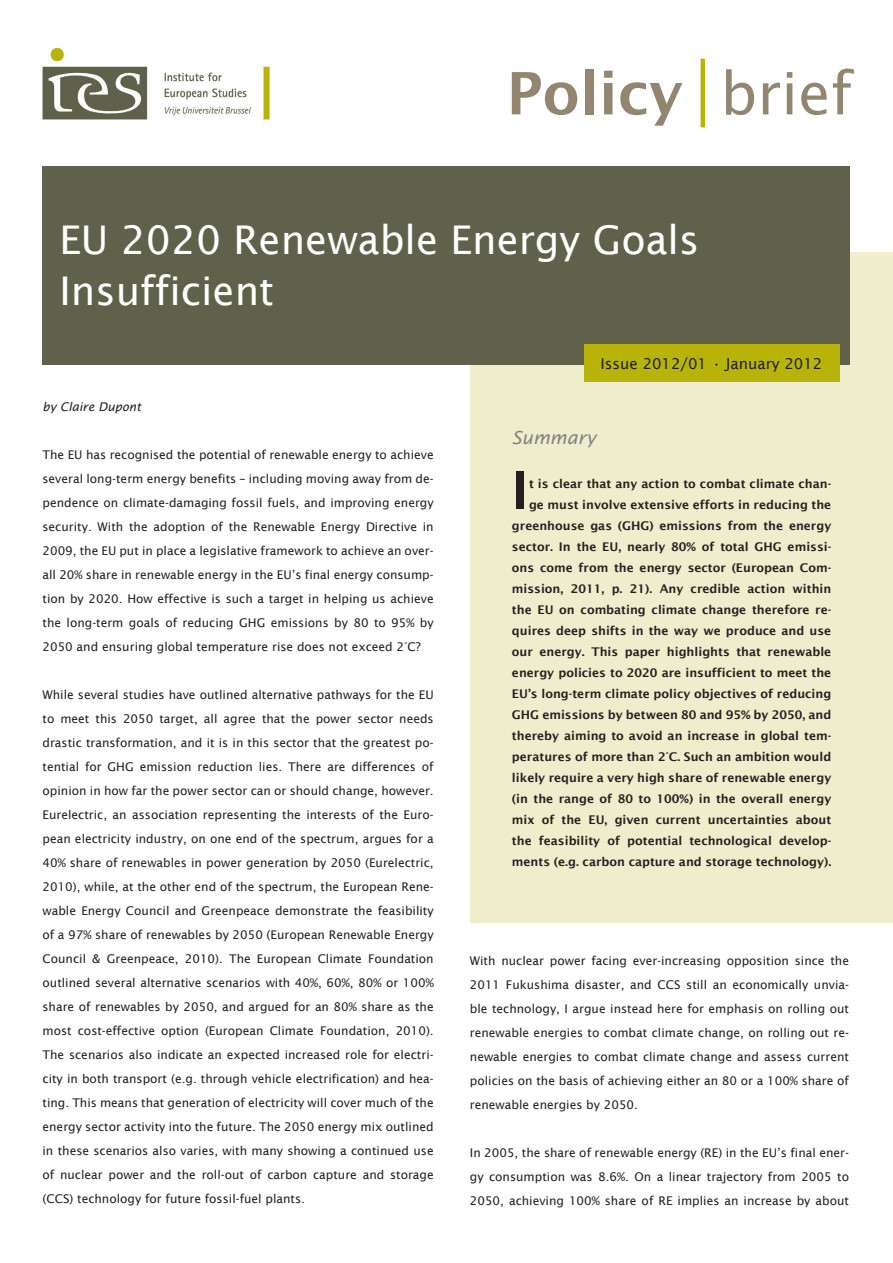
<style>
.page{position:relative;width:893px;height:1263px;background:#fff}
.page>*{position:absolute;margin:0;border:0;box-sizing:border-box;transform-origin:0 0}
.t1{font:600 58.5px "Lucida Sans";color:#938671}
.t2{font:600 51.3px "Lucida Sans";color:#231f20}
.t3{font:39.6px "Lucida Sans";color:#fff}
.t4{font:italic 18px "Lucida Sans";color:#808285}
.t5{font:15px "Lucida Sans";color:#231f20}
.t6{font:12px/24px "Lucida Sans";color:#231f20;text-align:justify}
.t7{font:600 12px/21px "Lucida Sans";color:#231f20;text-align:right}
.t8{font:italic 12px "Lucida Sans";color:#231f20}
.s1{font-weight:400}
</style>
<div class="page">
<div style="left:471px;top:252px;width:422px;height:671px;background:#efedcc"></div>
<img style="left:42px;top:47px;width:228px;height:73px">
<hr style="left:701px;top:59px;width:4px;height:68px;background:#b8b309">
<div style="left:43px;top:166px;width:807px;height:198px;background:#60614b"></div>
<div style="left:584px;top:344px;width:255px;height:38px;background:#b8b309"></div>
<p class="t1" style="left:506px;top:60px;width:347px">Policy <span class="s1">brief</span></p>
<p class="t3" style="left:60px;top:217px;width:641px">EU 2020 Renewable Energy Goals</p>
<p class="t3" style="left:60px;top:268px;width:216px">Insufficient</p>
<p class="t8" style="left:43px;top:400px;width:100px">by Claire Dupont</p>
<p class="t6" style="left:43px;top:443px;width:393px">The EU has recognised the potential of renewable energy to achieve several long-term energy benefits – including moving away from de&shy;pendence on climate-damaging fossil fuels, and improving energy security. With the adoption of the Renewable Energy Directive in 2009, the EU put in place a legislative framework to achieve an over&shy;all 20% share in renewable energy in the EU’s final energy consump&shy;tion by 2020. How effective is such a target in helping us achieve the long-term goals of reducing GHG emissions by 80 to 95% by 2050 and ensuring global temperature rise does not exceed 2°C?</p>
<p class="t6" style="left:43px;top:683px;width:393px">While several studies have outlined alternative pathways for the EU to meet this 2050 target, all agree that the power sector needs drastic transformation, and it is in this sector that the greatest po&shy;tential for GHG emission reduction lies. There are differences of opinion in how far the power sector can or should change, however.<br>Eurelectric, an association representing the interests of the Euro&shy;pean electricity industry, on one end of the spectrum, argues for a 40% share of renewables in power generation by 2050 (Eurelectric, 2010), while, at the other end of the spectrum, the European Rene&shy;wable Energy Council and Greenpeace demonstrate the feasibility of a 97% share of renewables by 2050 (European Renewable Energy Council &amp; Greenpeace, 2010). The European Climate Foundation outlined several alternative scenarios with 40%, 60%, 80% or 100% share of renewables by 2050, and argued for an 80% share as the most cost-effective option (European Climate Foundation, 2010).<br>The scenarios also indicate an expected increased role for electri&shy;city in both transport (e.g. through vehicle electrification) and hea&shy;ting. This means that generation of electricity will cover much of the energy sector activity into the future. The 2050 energy mix outlined in these scenarios also varies, with many showing a continued use of nuclear power and the roll-out of carbon capture and storage (CCS) technology for future fossil-fuel plants.</p>
<p class="t5" style="left:601px;top:355px;width:223px">Issue 2012/01 • January 2012</p>
<p class="t4" style="left:512px;top:427px;width:86px">Summary</p>
<p class="t2" style="left:512px;top:461px;width:19px">I</p>
<p class="t7" style="left:512px;top:473px;width:321px">t is clear that any action to combat climate chan&shy;ge must involve extensive efforts in reducing the greenhouse gas (GHG) emissions from the energy sector. In the EU, nearly 80% of total GHG emissi&shy;ons come from the energy sector (European Com&shy;mission, 2011, p. 21). Any credible action within the EU on combating climate change therefore re&shy;quires deep shifts in the way we produce and use our energy. This paper highlights that renewable energy policies to 2020 are insufficient to meet the EU’s long-term climate policy objectives of reducing GHG emissions by between 80 and 95% by 2050, and thereby aiming to avoid an increase in global tem&shy;peratures of more than 2°C. Such an ambition would likely require a very high share of renewable energy (in the range of 80 to 100%) in the overall energy mix of the EU, given current uncertainties about the feasibility of potential technological develop&shy;ments (e.g. carbon capture and storage technology).</p>
<p class="t6" style="left:470px;top:948px;width:381px">With nuclear power facing ever-increasing opposition since the 2011 Fukushima disaster, and CCS still an economically unvia&shy;ble technology, I argue instead here for emphasis on rolling out renewable energies to combat climate change, on rolling out re&shy;newable energies to combat climate change and assess current policies on the basis of achieving either an 80 or a 100% share of renewable energies by 2050.</p>
<p class="t6" style="left:470px;top:1140px;width:381px">In 2005, the share of renewable energy (RE) in the EU’s final ener&shy;gy consumption was 8.6%. On a linear trajectory from 2005 to 2050, achieving 100% share of RE implies an increase by about</p>
</div>
